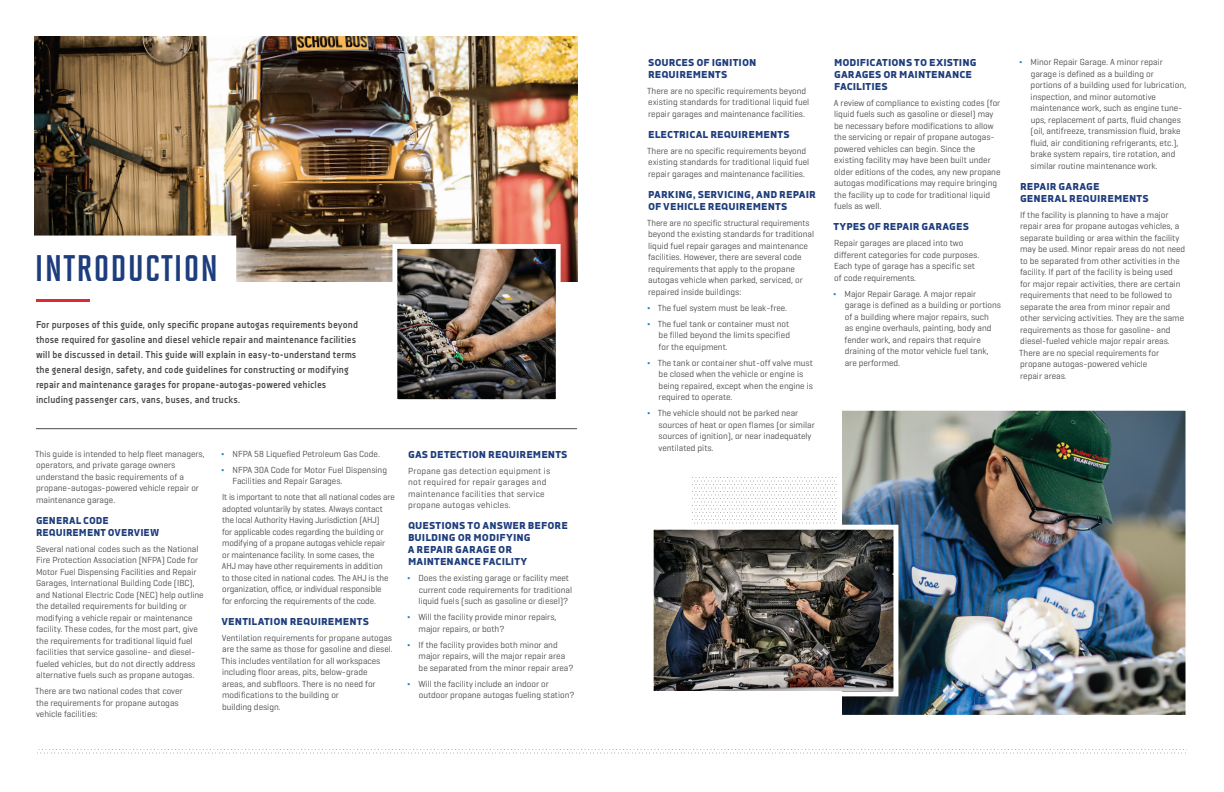
<style>
.page{position:relative;width:1224px;height:792px;background:#fff}
.page>*{position:absolute;margin:0;border:0;box-sizing:border-box;transform-origin:0 0}
.t1{font:700 37px "Solano Gothic Sc Pro";letter-spacing:.03em;color:#1e3d7c}
.t2{font:700 10px/15px "Decima Nova";letter-spacing:.01em;color:#4b4c4d;scale:.95 1}
.t3{font:800 10px/12px "Decima Nova";letter-spacing:.005em;color:#1e3d7c}
.t4{font:800 10px/12px "Decima Nova";letter-spacing:.005em;color:#1e3d7c;scale:.96 1}
.t5{font:9px/11.5px "Geogrotesque";color:#4b4c4d}
.t6{font:9px/11.5px "Geogrotesque";color:#4b4c4d;scale:.96 1}
.t7{font:9px/11.5px "Geogrotesque";letter-spacing:.025em;color:#4b4c4d}
.s1{color:#107cc1}
</style>
<div class="page">
<svg style="left:692px;top:477px;width:145px;height:47px"></svg>
<img style="left:35px;top:36px;width:542px;height:245px">
<div style="left:17px;top:236px;width:219px;height:66px;background:#fff"></div>
<hr style="left:36px;top:429px;width:541px;height:1px;background:#4b4c4d">
<hr style="left:36px;top:299px;width:53px;height:3px;background:#da2c32">
<img style="left:398px;top:250px;width:157px;height:148px">
<div style="left:392px;top:244px;width:169px;height:160px;border:5px solid #fff"></div>
<svg style="left:37px;top:749px;width:1149px;height:5px"></svg>
<img style="left:843px;top:412px;width:341px;height:302px">
<div style="left:837px;top:406px;width:353px;height:314px;border:5px solid #fff"></div>
<img style="left:655px;top:531px;width:237px;height:159px">
<div style="left:649px;top:525px;width:249px;height:171px;border:5px solid #fff"></div>
<h1 class="t1" style="left:35px;top:248px;width:185px">INTRODUCTION</h1>
<p class="t2" style="left:36px;top:317px;width:341px">For purposes of this guide, only specific propane autogas requirements beyond those required for gasoline and diesel vehicle repair and maintenance facilities will be discussed in detail. This guide will explain in easy-to-understand terms the general design, safety, and code guidelines for constructing or modifying repair and maintenance garages for propane-autogas-powered vehicles including passenger cars, vans, buses, and trucks.</p>
<p class="t5" style="left:35px;top:448px;width:171px">This guide is intended to help fleet managers, operators, and private garage owners understand the basic requirements of a propane-autogas-powered vehicle repair or maintenance garage.</p>
<p class="t4" style="left:36px;top:514px;width:130px">GENERAL CODE<br>REQUIREMENT OVERVIEW</p>
<p class="t5" style="left:36px;top:543px;width:169px">Several national codes such as the National Fire Protection Association (NFPA) Code for Motor Fuel Dispensing Facilities and Repair Garages, International Building Code (IBC), and National Electric Code (NEC) help outline the detailed requirements for building or modifying a vehicle repair or maintenance facility. These codes, for the most part, give the requirements for traditional liquid fuel facilities that service gasoline- and diesel&shy;fueled vehicles, but do not directly address alternative fuels such as propane autogas.</p>
<p class="t5" style="left:35px;top:685px;width:149px">There are two national codes that cover the requirements for propane autogas vehicle facilities:</p>
<p class="t5" style="left:221px;top:446px;width:167px;line-height:16px"><span class="s1">Δ</span> NFPA 58 Liquefied Petroleum Gas Code.<br><span class="s1">Δ</span> NFPA 30A Code for Motor Fuel Dispensing</p>
<p class="t5" style="left:222px;top:473px;width:174px;line-height:16px;text-indent:10px">Facilities and Repair Garages.<br>It is important to note that all national codes are</p>
<p class="t5" style="left:222px;top:503px;width:168px">adopted voluntarily by states. Always contact the local Authority Having Jurisdiction (AHJ) for applicable codes regarding the building or modifying of a propane autogas vehicle repair or maintenance facility. In some cases, the AHJ may have other requirements in addition to those cited in national codes. The AHJ is the organization, office, or individual responsible for enforcing the requirements of the code.</p>
<p class="t3" style="left:222px;top:615px;width:149px">VENTILATION REQUIREMENTS</p>
<p class="t5" style="left:221px;top:632px;width:173px">Ventilation requirements for propane autogas are the same as those for gasoline and diesel.<br>This includes ventilation for all workspaces including floor areas, pits, below-grade<br>areas, and subfloors. There is no need for modifications to the building or<br>building design.</p>
<p class="t3" style="left:408px;top:448px;width:161px">GAS DETECTION REQUIREMENTS</p>
<p class="t7" style="left:408px;top:465px;width:144px">Propane gas detection equipment is not required for repair garages and maintenance facilities that service propane autogas vehicles.</p>
<p class="t3" style="left:408px;top:520px;width:162px">QUESTIONS TO ANSWER BEFORE<br>BUILDING OR MODIFYING<br>A REPAIR GARAGE OR<br>MAINTENANCE FACILITY</p>
<p class="t5" style="left:419px;top:572px;width:155px;text-indent:-11px"><span class="s1">Δ</span> Does the existing garage or facility meet current code requirements for traditional liquid fuels (such as gasoline or diesel)?</p>
<p class="t5" style="left:419px;top:611px;width:139px;text-indent:-11px"><span class="s1">Δ</span> Will the facility provide minor repairs, major repairs, or both?</p>
<p class="t5" style="left:419px;top:639px;width:156px;text-indent:-11px"><span class="s1">Δ</span> If the facility provides both minor and major repairs, will the major repair area be separated from the minor repair area?</p>
<p class="t5" style="left:419px;top:678px;width:157px;text-indent:-11px"><span class="s1">Δ</span> Will the facility include an indoor or outdoor propane autogas fueling station?</p>
<p class="t3" style="left:648px;top:56px;width:110px">SOURCES OF IGNITION<br>REQUIREMENTS</p>
<p class="t5" style="left:647px;top:85px;width:164px">There are no specific requirements beyond existing standards for traditional liquid fuel repair garages and maintenance facilities.</p>
<p class="t3" style="left:648px;top:128px;width:143px">ELECTRICAL REQUIREMENTS</p>
<p class="t5" style="left:647px;top:145px;width:164px">There are no specific requirements beyond existing standards for traditional liquid fuel repair garages and maintenance facilities.</p>
<p class="t3" style="left:648px;top:188px;width:169px">PARKING, SERVICING, AND REPAIR<br>OF VEHICLE REQUIREMENTS</p>
<p class="t6" style="left:647px;top:217px;width:175px">There are no specific structural requirements beyond the existing standards for traditional liquid fuel repair garages and maintenance facilities. However, there are several code requirements that apply to the propane autogas vehicle when parked, serviced, or repaired inside buildings:</p>
<p class="t5" style="left:647px;top:299px;width:144px;line-height:16px"><span class="s1">Δ</span> The fuel system must be leak-free.<br><span class="s1">Δ</span> The fuel tank or container must not</p>
<p class="t5" style="left:659px;top:329px;width:133px">be filled beyond the limits specified for the equipment.</p>
<p class="t5" style="left:659px;top:357px;width:156px;text-indent:-11px"><span class="s1">Δ</span> The tank or container shut-off valve must be closed when the vehicle or engine is being repaired, except when the engine is required to operate.</p>
<p class="t5" style="left:659px;top:407px;width:158px;text-indent:-11px"><span class="s1">Δ</span> The vehicle should not be parked near sources of heat or open flames (or similar sources of ignition), or near inadequately ventilated pits.</p>
<p class="t3" style="left:834px;top:56px;width:144px">MODIFICATIONS TO EXISTING<br>GARAGES OR MAINTENANCE<br>FACILITIES</p>
<p class="t5" style="left:834px;top:97px;width:168px">A review of compliance to existing codes (for liquid fuels such as gasoline or diesel) may be necessary before modifications to allow the servicing or repair of propane autogas&shy;powered vehicles can begin. Since the existing facility may have been built under older editions of the codes, any new propane autogas modifications may require bringing the facility up to code for traditional liquid fuels as well.</p>
<p class="t3" style="left:833px;top:221px;width:137px">TYPES OF REPAIR GARAGES</p>
<p class="t5" style="left:834px;top:237px;width:147px">Repair garages are placed into two different categories for code purposes.<br>Each type of garage has a specific set of code requirements.</p>
<p class="t5" style="left:845px;top:288px;width:158px;text-indent:-11px"><span class="s1">Δ</span> Major Repair Garage. A major repair garage is defined as a building or portions of a building where major repairs, such<br>as engine overhauls, painting, body and fender work, and repairs that require draining of the motor vehicle fuel tank, are performed.</p>
<p class="t5" style="left:1031px;top:56px;width:157px;text-indent:-11px"><span class="s1">Δ</span> Minor Repair Garage. A minor repair garage is defined as a building or portions of a building used for lubrication, inspection, and minor automotive maintenance work, such as engine tune&shy;ups, replacement of parts, fluid changes (oil, antifreeze, transmission fluid, brake fluid, air conditioning refrigerants, etc.), brake system repairs, tire rotation, and similar routine maintenance work.</p>
<p class="t3" style="left:1020px;top:180px;width:130px">REPAIR GARAGE<br>GENERAL REQUIREMENTS</p>
<p class="t5" style="left:1019px;top:208px;width:168px">If the facility is planning to have a major repair area for propane autogas vehicles, a separate building or area within the facility may be used. Minor repair areas do not need to be separated from other activities in the facility. If part of the facility is being used<br>for major repair activities, there are certain requirements that need to be followed to separate the area from minor repair and other servicing activities. They are the same requirements as those for gasoline- and diesel-fueled vehicle major repair areas.<br>There are no special requirements for propane autogas-powered vehicle<br>repair areas.</p>
</div>
